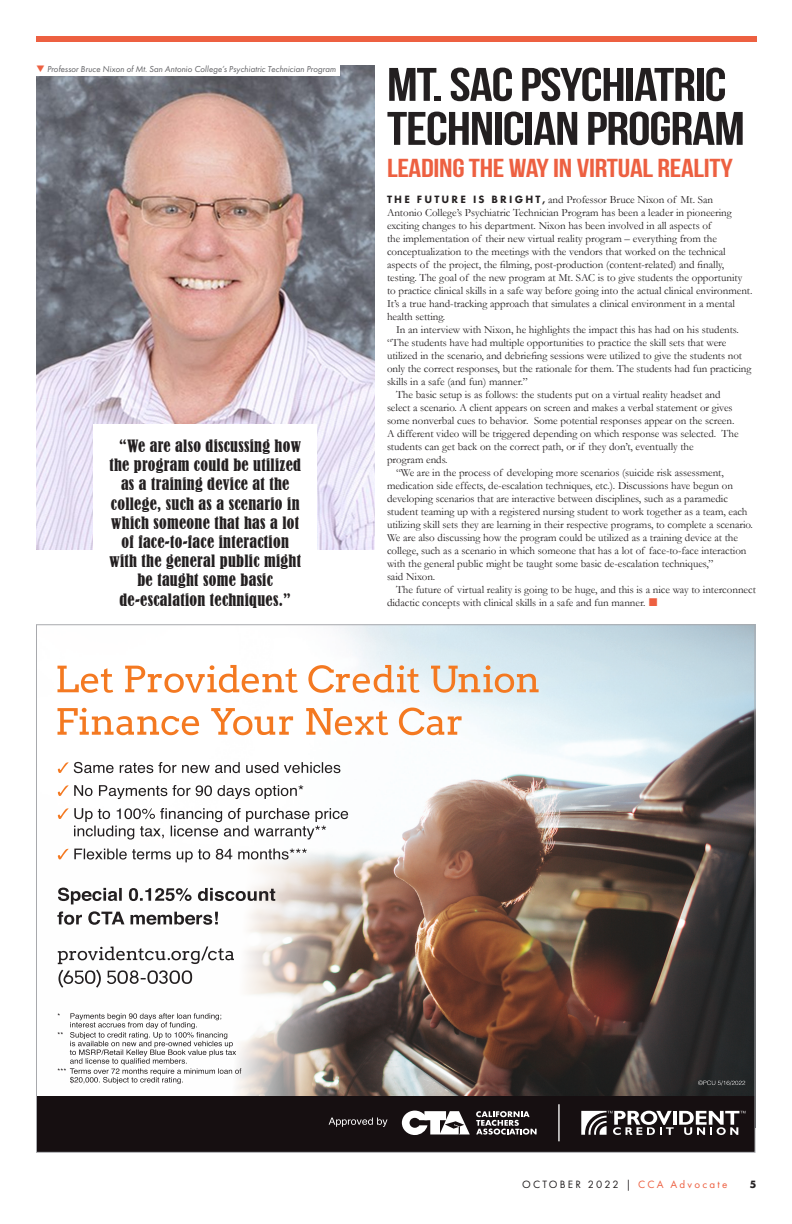
<style>
.page{position:relative;width:792px;height:1224px;background:#fff}
.page>*{position:absolute;margin:0;border:0;box-sizing:border-box;transform-origin:0 0}
.t1{font:47px "Bebas Neue";letter-spacing:-.02em;color:#231f20;scale:1.21 1}
.t2{font:26px "Bebas Neue";letter-spacing:-.01em;color:#ed6041;scale:1.21 1}
.t3{font:condensed 16px "Bernard";letter-spacing:.02em;color:#231f20}
.t4{font:11px/13px "Garamond";letter-spacing:-.005em;color:#231f20}
.t5{font:11px "Futura PT";letter-spacing:.2em;color:#231f20}
.t6{font:700 11px "Futura PT";color:#231f20}
.t7{font:italic 9px "Futura PT";color:#636366}
.s1{color:#ed6041}
.s2{font-family:"Futura PT";font-weight:800}
.s3{font-family:"Segoe UI";color:#ed6041}
</style>
<div class="page">
<div style="left:36px;top:36px;width:721px;height:5px;background:#ed6041"></div>
<img style="left:36px;top:66px;width:338px;height:483px">
<div style="left:94px;top:424px;width:223px;height:181px;background:#fff"></div>
<div style="left:18px;top:61px;width:322px;height:15px;background:#fff"></div>
<img style="left:38px;top:626px;width:716px;height:471px">
<svg style="left:57px;top:708px;width:405px;height:27px"></svg>
<svg style="left:57px;top:665px;width:482px;height:28px"></svg>
<svg style="left:59px;top:970px;width:133px;height:18px"></svg>
<svg style="left:58px;top:946px;width:176px;height:18px"></svg>
<svg style="left:57px;top:911px;width:161px;height:14px"></svg>
<svg style="left:58px;top:888px;width:217px;height:16px"></svg>
<svg style="left:58px;top:849px;width:249px;height:13px"></svg>
<svg style="left:58px;top:808px;width:290px;height:32px"></svg>
<svg style="left:58px;top:785px;width:245px;height:14px"></svg>
<svg style="left:58px;top:762px;width:282px;height:11px"></svg>
<svg style="left:58px;top:1013px;width:183px;height:71px"></svg>
<div style="left:36px;top:1097px;width:719px;height:55px;background:#160f11"></div>
<svg style="left:581px;top:1111px;width:164px;height:24px"></svg>
<svg style="left:476px;top:1111px;width:61px;height:24px"></svg>
<svg style="left:402px;top:1111px;width:68px;height:24px"></svg>
<svg style="left:329px;top:1118px;width:59px;height:9px"></svg>
<hr style="left:558px;top:1104px;width:2px;height:37px;background:#fff">
<svg style="left:698px;top:1081px;width:47px;height:4px"></svg>
<p class="t7" style="left:36px;top:64px;width:302px"><span class="s1">❑</span> Professor Bruce Nixon of Mt. San Antonio College’s Psychiatric Technician Program</p>
<p class="t3" style="left:119px;top:437px;width:184px">“We are also discussing how</p>
<p class="t3" style="left:109px;top:456px;width:193px">the program could be utilized</p>
<p class="t3" style="left:121px;top:475px;width:170px">as a training device at the</p>
<p class="t3" style="left:111px;top:494px;width:190px">college, such as a scenario in</p>
<p class="t3" style="left:111px;top:513px;width:189px">which someone that has a lot</p>
<p class="t3" style="left:121px;top:533px;width:169px">of face-to-face interaction</p>
<p class="t3" style="left:109px;top:552px;width:193px">with the general public might</p>
<p class="t3" style="left:137px;top:571px;width:137px">be taught some basic</p>
<p class="t3" style="left:119px;top:590px;width:173px">de-escalation techniques.”</p>
<p class="t1" style="left:387px;top:59px;width:282px">MT. SAC PSYCHIATRIC</p>
<p class="t1" style="left:387px;top:103px;width:297px">TECHNICIAN PROGRAM</p>
<p class="t2" style="left:387px;top:154px;width:287px">LEADING THE WAY IN VIRTUAL REALITY</p>
<p class="t4" style="left:387px;top:193px;width:367px"><span class="s2">T H E F U T U R E I S B R I G H T ,</span> and Professor Bruce Nixon of Mt. San<br>Antonio College’s Psychiatric Technician Program has been a leader in pioneering exciting changes to his department. Nixon has been involved in all aspects of<br>the implementation of their new virtual reality program – everything from the conceptualization to the meetings with the vendors that worked on the technical aspects of the project, the filming, post-production (content-related) and finally, testing. The goal of the new program at Mt. SAC is to give students the opportunity to practice clinical skills in a safe way before going into the actual clinical environment.<br>It’s a true hand-tracking approach that simulates a clinical environment in a mental health setting.</p>
<p class="t4" style="left:387px;top:323px;width:366px;text-indent:9px">In an interview with Nixon, he highlights the impact this has had on his students. “The students have had multiple opportunities to practice the skill sets that were utilized in the scenario, and debriefing sessions were utilized to give the students not only the correct responses, but the rationale for them. The students had fun practicing skills in a safe (and fun) manner.”</p>
<p class="t4" style="left:387px;top:388px;width:353px;text-indent:9px">The basic setup is as follows: the students put on a virtual reality headset and select a scenario. A client appears on screen and makes a verbal statement or gives some nonverbal cues to behavior. Some potential responses appear on the screen.<br>A different video will be triggered depending on which response was selected. The students can get back on the correct path, or if they don’t, eventually the<br>program ends.</p>
<p class="t4" style="left:387px;top:466px;width:368px;text-indent:9px">“We are in the process of developing more scenarios (suicide risk assessment, medication side effects, de-escalation techniques, etc.). Discussions have begun on developing scenarios that are interactive between disciplines, such as a paramedic student teaming up with a registered nursing student to work together as a team, each utilizing skill sets they are learning in their respective programs, to complete a scenario.<br>We are also discussing how the program could be utilized as a training device at the college, such as a scenario in which someone that has a lot of face-to-face interaction with the general public might be taught some basic de-escalation techniques,”<br>said Nixon.</p>
<p class="t4" style="left:387px;top:583px;width:370px;text-indent:9px">The future of virtual reality is going to be huge, and this is a nice way to interconnect didactic concepts with clinical skills in a safe and fun manner. <span class="s3">■</span></p>
<p class="t5" style="left:522px;top:1178px;width:207px">OCTOBER 2022 | <span class="s1">CCA Advocate</span></p>
<p class="t6" style="left:750px;top:1177px;width:8px">5</p>
</div>
